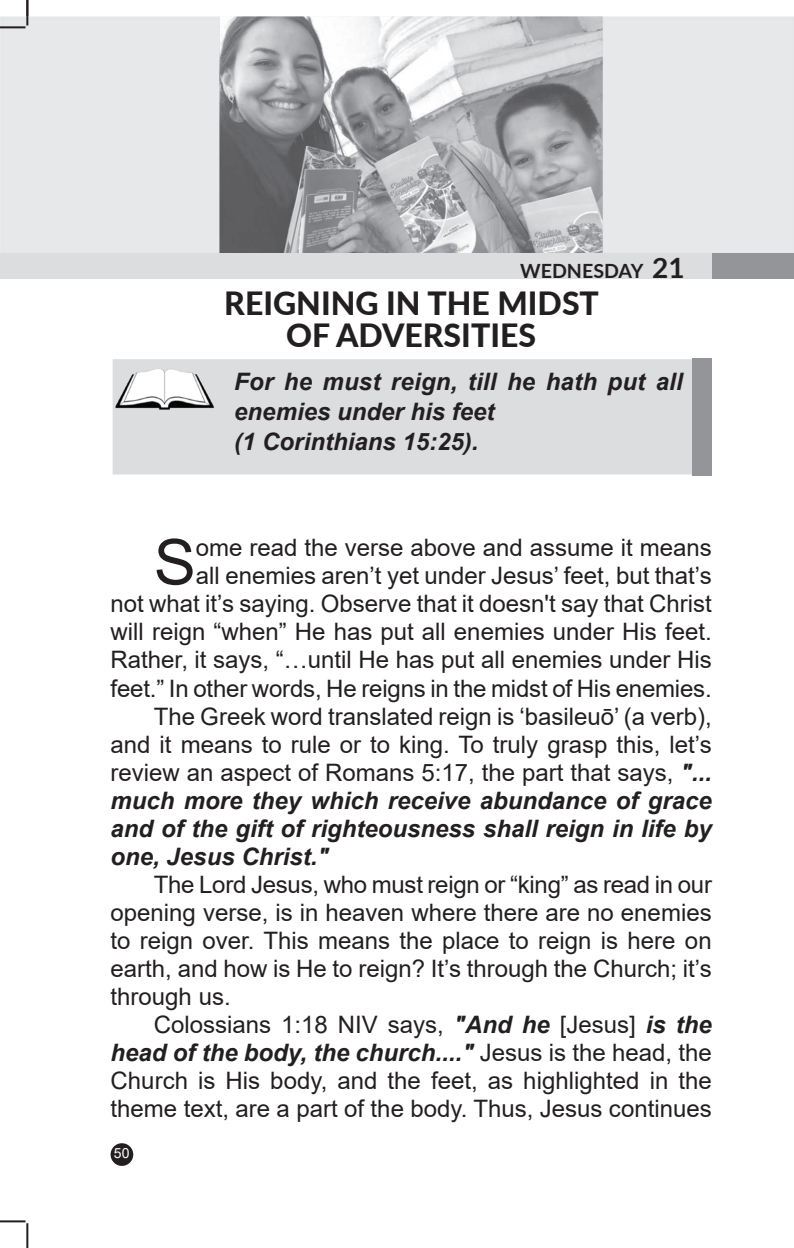
<style>
.page{position:relative;width:794px;height:1248px;background:#fff}
.page>*{position:absolute;margin:0;border:0;box-sizing:border-box;transform-origin:0 0}
.t1{font:63.2px "Arial";color:#231f20}
.t2{font:900 32px/32.4px "Lato";color:#231f20;text-align:center}
.t3{font:24px/28px "Arial";color:#231f20;text-align:justify}
.t4{font:italic 700 24px/30px "Arial";color:#231f20}
.t5{font:700 19.6px "Lato";color:#231f20}
.t6{font:14px "Arial";color:#fff}
.s1{font-size:28px}
.s2{font-weight:700;font-style:italic}
</style>
<div class="page">
<div style="left:0;top:252px;width:794px;height:27px;background:#939598"></div>
<div style="left:0;top:252px;width:712px;height:27px;background:#dcdddf"></div>
<div style="left:111px;top:1143px;width:22px;height:22px;background:#231f20;border-radius:50%"></div>
<hr style="left:0;top:1220px;width:26px;height:2px;background:#231f20">
<hr style="left:26px;top:1222px;width:2px;height:25px;background:#231f20">
<div style="left:111px;top:357px;width:601px;height:119px;background:#dcdddf;border:2px solid #fff"></div>
<div style="left:692px;top:358px;width:19px;height:117px;background:#939598"></div>
<img style="left:0;top:16px;width:794px;height:237px">
<hr style="left:0;top:26px;width:26px;height:2px;background:#231f20">
<hr style="left:26px;top:0;width:2px;height:26px;background:#231f20">
<img style="left:112px;top:357px;width:107px;height:92px">
<p class="t5" style="left:520px;top:256px;width:166px">WEDNESDAY <span class="s1">21</span></p>
<h2 class="t2" style="left:224px;top:285px;width:376px">REIGNING IN THE MIDST<br>OF ADVERSITIES</h2>
<p class="t4" style="left:234px;top:367px;width:450px">For he must reign, till he hath put all enemies under his feet<br>(1 Corinthians 15:25).</p>
<h1 class="t1" style="left:154px;top:518px;width:44px">S</h1>
<p class="t3" style="left:196px;top:533px;width:517px">ome read the verse above and assume it means</p>
<p class="t3" style="left:196px;top:561px;width:517px">all enemies aren’t yet under Jesus’ feet, but that’s</p>
<p class="t3" style="left:111px;top:589px;width:602px">not what it’s saying. Observe that it doesn't say that Christ</p>
<p class="t3" style="left:111px;top:617px;width:602px">will reign “when” He has put all enemies under His feet.</p>
<p class="t3" style="left:111px;top:646px;width:602px">Rather, it says, “…until He has put all enemies under His</p>
<p class="t3" style="left:111px;top:674px;width:602px">feet.” In other words, He reigns in the midst of His enemies.</p>
<p class="t3" style="left:154px;top:702px;width:559px">The Greek word translated reign is ‘basileuō’ (a verb),</p>
<p class="t3" style="left:111px;top:730px;width:602px">and it means to rule or to king. To truly grasp this, let’s</p>
<p class="t3" style="left:111px;top:758px;width:602px">review an aspect of Romans 5:17, the part that says, <span class="s2">"...</span></p>
<p class="t4" style="left:111px;top:785px;width:602px">much more they which receive abundance of grace</p>
<p class="t4" style="left:111px;top:813px;width:602px">and of the gift of righteousness shall reign in life by</p>
<p class="t4" style="left:111px;top:841px;width:220px">one, Jesus Christ."</p>
<p class="t3" style="left:111px;top:870px;width:603px;text-indent:43px">The Lord Jesus, who must reign or “king” as read in our opening verse, is in heaven where there are no enemies to reign over. This means the place to reign is here on earth, and how is He to reign? It’s through the Church; it’s through us.</p>
<p class="t3" style="left:111px;top:1010px;width:603px;text-indent:43px">Colossians 1:18 NIV says, <span class="s2">"And he</span> [Jesus] <span class="s2">is the head of the body, the church...."</span> Jesus is the head, the Church is His body, and the feet, as highlighted in the theme text, are a part of the body. Thus, Jesus continues</p>
<p class="t6" style="left:114px;top:1143px;width:17px">50</p>
</div>
